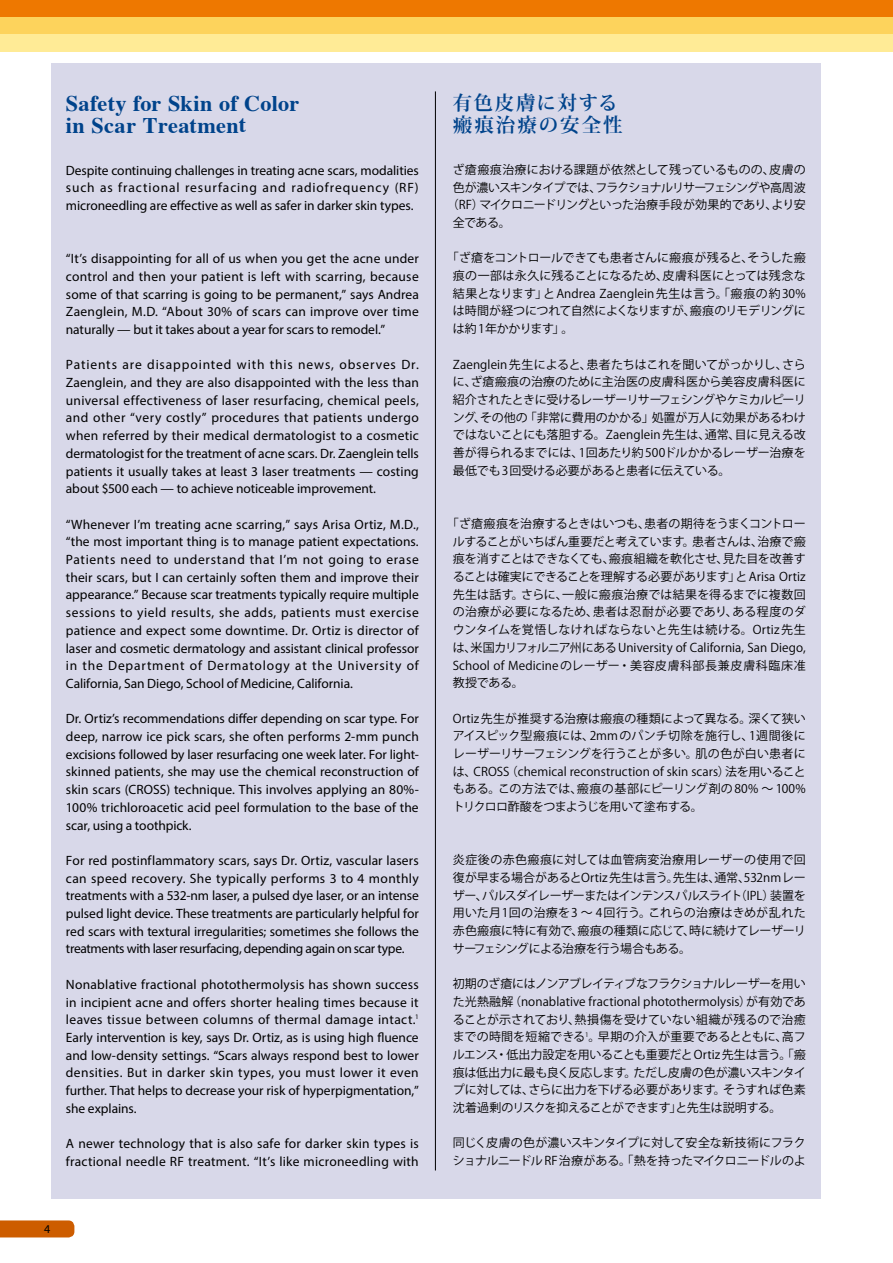
<style>
.page{position:relative;width:893px;height:1263px;background:#fff}
.page>*{position:absolute;margin:0;border:0;box-sizing:border-box;transform-origin:0 0}
.t1{font:700 22.2px/22.2px "Times";letter-spacing:.01em;color:#00438b}
.t2{font:700 19.5px/22.2px "Koz Min Pro";letter-spacing:.095em;color:#00438b}
.t3{font:13.5px/17.7px "Myriad Pro";letter-spacing:-.005em;color:#000;text-align:justify}
.t4{font:13.5px/17.7px "Myriad Pro";letter-spacing:.015em;color:#000}
.t5{font:12px/17.7px "Koz Go Pro";letter-spacing:-.015em;color:#000;text-align:justify}
.t6{font:12px/17.7px "Koz Go Pro";letter-spacing:-.035em;color:#000}
.t7{font:12px "Koz Go Pro";letter-spacing:-.055em;color:#000}
.t8{font:12px "Koz Go Pro";letter-spacing:-.08em;color:#000}
.t9{font:12px "Koz Go Pro";letter-spacing:.005em;color:#000}
.t10{font:12px "Myriad Pro";color:#000}
</style>
<div class="page">
<svg style="left:0;top:1220px;width:74px;height:17px"></svg>
<div style="left:51px;top:64px;width:770px;height:1135px;background:#d8d8e9"></div>
<div style="left:0;top:0;width:893px;height:17px;background:#ee7800"></div>
<div style="left:0;top:17px;width:893px;height:17px;background:#fdd35c"></div>
<div style="left:0;top:34px;width:893px;height:17px;background:#ffeb96"></div>
<hr style="left:435px;top:91px;width:1px;height:1079px;background:#000">
<h1 class="t1" style="left:66px;top:90px;width:235px">Safety for Skin of Color in Scar Treatment</h1>
<p class="t3" style="left:66px;top:161px;width:354px">Despite continuing challenges in treating acne scars, modalities such as fractional resurfacing and radiofrequency (RF) microneedling are effective as well as safer in darker skin types.</p>
<p class="t3" style="left:66px;top:249px;width:354px">“It’s disappointing for all of us when you get the acne under control and then your patient is left with scarring, because some of that scarring is going to be permanent,” says Andrea Zaenglein, M.D. “About 30% of scars can improve over time naturally — but it takes about a year for scars to remodel.”</p>
<p class="t3" style="left:66px;top:356px;width:354px">Patients are disappointed with this news, observes Dr.<br>Zaenglein, and they are also disappointed with the less than universal effectiveness of laser resurfacing, chemical peels, and other “very costly” procedures that patients undergo when referred by their medical dermatologist to a cosmetic dermatologist for the treatment of acne scars. Dr. Zaenglein tells patients it usually takes at least 3 laser treatments — costing about $500 each — to achieve noticeable improvement.</p>
<p class="t3" style="left:66px;top:515px;width:354px">“Whenever I’m treating acne scarring,” says Arisa Ortiz, M.D., “the most important thing is to manage patient expectations.<br>Patients need to understand that I’m not going to erase their scars, but I can certainly soften them and improve their appearance.” Because scar treatments typically require multiple sessions to yield results, she adds, patients must exercise patience and expect some downtime. Dr. Ortiz is director of laser and cosmetic dermatology and assistant clinical professor in the Department of Dermatology at the University of California, San Diego, School of Medicine, California.</p>
<p class="t3" style="left:66px;top:710px;width:354px">Dr. Ortiz’s recommendations differ depending on scar type. For deep, narrow ice pick scars, she often performs 2-mm punch excisions followed by laser resurfacing one week later. For light&shy;skinned patients, she may use the chemical reconstruction of skin scars (CROSS) technique. This involves applying an 80%- 100% trichloroacetic acid peel formulation to the base of the scar, using a toothpick.</p>
<p class="t3" style="left:66px;top:851px;width:354px">For red postinflammatory scars, says Dr. Ortiz, vascular lasers can speed recovery. She typically performs 3 to 4 monthly treatments with a 532-nm laser, a pulsed dye laser, or an intense pulsed light device. These treatments are particularly helpful for red scars with textural irregularities; sometimes she follows the treatments with laser resurfacing, depending again on scar type.</p>
<p class="t3" style="left:66px;top:975px;width:354px">Nonablative fractional photothermolysis has shown success in incipient acne and offers shorter healing times because it leaves tissue between columns of thermal damage intact.<sup>1<br></sup>Early intervention is key, says Dr. Ortiz, as is using high fluence and low-density settings. “Scars always respond best to lower densities. But in darker skin types, you must lower it even further. That helps to decrease your risk of hyperpigmentation,” she explains.</p>
<p class="t4" style="left:66px;top:1134px;width:354px">A newer technology that is also safe for darker skin types is fractional needle RF treatment. “It’s like microneedling with</p>
<p class="t10" style="left:44px;top:1222px;width:8px">4</p>
<h2 class="t2" style="left:453px;top:91px;width:171px">有色皮膚に対する瘢痕治療の安全性</h2>
<p class="t9" style="left:453px;top:162px;width:354px">ざ瘡瘢痕治療における課題が依然として残っているものの、皮膚の</p>
<p class="t8" style="left:453px;top:179px;width:354px">色が濃いスキンタイプでは、フラクショナルリサーフェシングや高周波</p>
<p class="t7" style="left:447px;top:197px;width:360px">（RF）マイクロニードリングといった治療手段が効果的であり、より安</p>
<p class="t5" style="left:453px;top:214px;width:60px">全である。</p>
<p class="t5" style="left:453px;top:249px;width:354px;text-indent:-6px">「ざ瘡をコントロールできても患者さんに瘢痕が残ると、そうした瘢痕の一部は永久に残ることになるため、皮膚科医にとっては残念な結果となります」とAndrea Zaenglein 先生は言う。「瘢痕の約30%は時間が経つにつれて自然によくなりますが、瘢痕のリモデリングには約1年かかります」。</p>
<p class="t5" style="left:453px;top:356px;width:354px">Zaenglein 先生によると、患者たちはこれを聞いてがっかりし、さらに、ざ瘡瘢痕の治療のために主治医の皮膚科医から美容皮膚科医に紹介されたときに受けるレーザーリサーフェシングやケミカルピーリング、その他の「非常に費用のかかる」処置が万人に効果があるわけではないことにも落胆する。Zaenglein 先生は、通常、目に見える改善が得られるまでには、1回あたり約500ドルかかるレーザー治療を最低でも3回受ける必要があると患者に伝えている。</p>
<p class="t5" style="left:453px;top:515px;width:354px;text-indent:-6px">「ざ瘡瘢痕を治療するときはいつも、患者の期待をうまくコントロールすることがいちばん重要だと考えています。患者さんは、治療で瘢痕を消すことはできなくても、瘢痕組織を軟化させ、見た目を改善することは確実にできることを理解する必要があります」とArisa Ortiz先生は話す。さらに、一般に瘢痕治療では結果を得るまでに複数回の治療が必要になるため、患者は忍耐が必要であり、ある程度のダウンタイムを覚悟しなければならないと先生は続ける。Ortiz 先生は、米国カリフォルニア州にあるUniversity of California, San Diego, School of Medicine のレーザー・美容皮膚科部長兼皮膚科臨床准教授である。</p>
<p class="t5" style="left:453px;top:710px;width:354px">Ortiz 先生が推奨する治療は瘢痕の種類によって異なる。深くて狭いアイスピック型瘢痕には、2mm のパンチ切除を施行し、1週間後にレーザーリサーフェシングを行うことが多い。肌の色が白い患者には、CROSS（chemical reconstruction of skin scars）法を用いることもある。この方法では、瘢痕の基部にピーリング剤の80% ～ 100%トリクロロ酢酸をつまようじを用いて塗布する。</p>
<p class="t5" style="left:453px;top:851px;width:354px">炎症後の赤色瘢痕に対しては血管病変治療用レーザーの使用で回復が早まる場合があるとOrtiz 先生は言う。先生は、通常、532nmレーザー、パルスダイレーザーまたはインテンスパルスライト（IPL）装置を用いた月1回の治療を3 ～ 4回行う。これらの治療はきめが乱れた赤色瘢痕に特に有効で、瘢痕の種類に応じて、時に続けてレーザーリサーフェシングによる治療を行う場合もある。</p>
<p class="t5" style="left:453px;top:975px;width:354px">初期のざ瘡にはノンアブレイティブなフラクショナルレーザーを用いた光熱融解（nonablative fractional photothermolysis）が有効であることが示されており、熱損傷を受けていない組織が残るので治癒までの時間を短縮できる<sup>1</sup>。早期の介入が重要であるとともに、高フルエンス・低出力設定を用いることも重要だとOrtiz 先生は言う。「瘢痕は低出力に最も良く反応します。ただし皮膚の色が濃いスキンタイプに対しては、さらに出力を下げる必要があります。そうすれば色素沈着過剰のリスクを抑えることができます」と先生は説明する。</p>
<p class="t6" style="left:453px;top:1134px;width:354px">同じく皮膚の色が濃いスキンタイプに対して安全な新技術にフラクショナルニードル RF治療がある。「熱を持ったマイクロニードルのよ</p>
</div>
